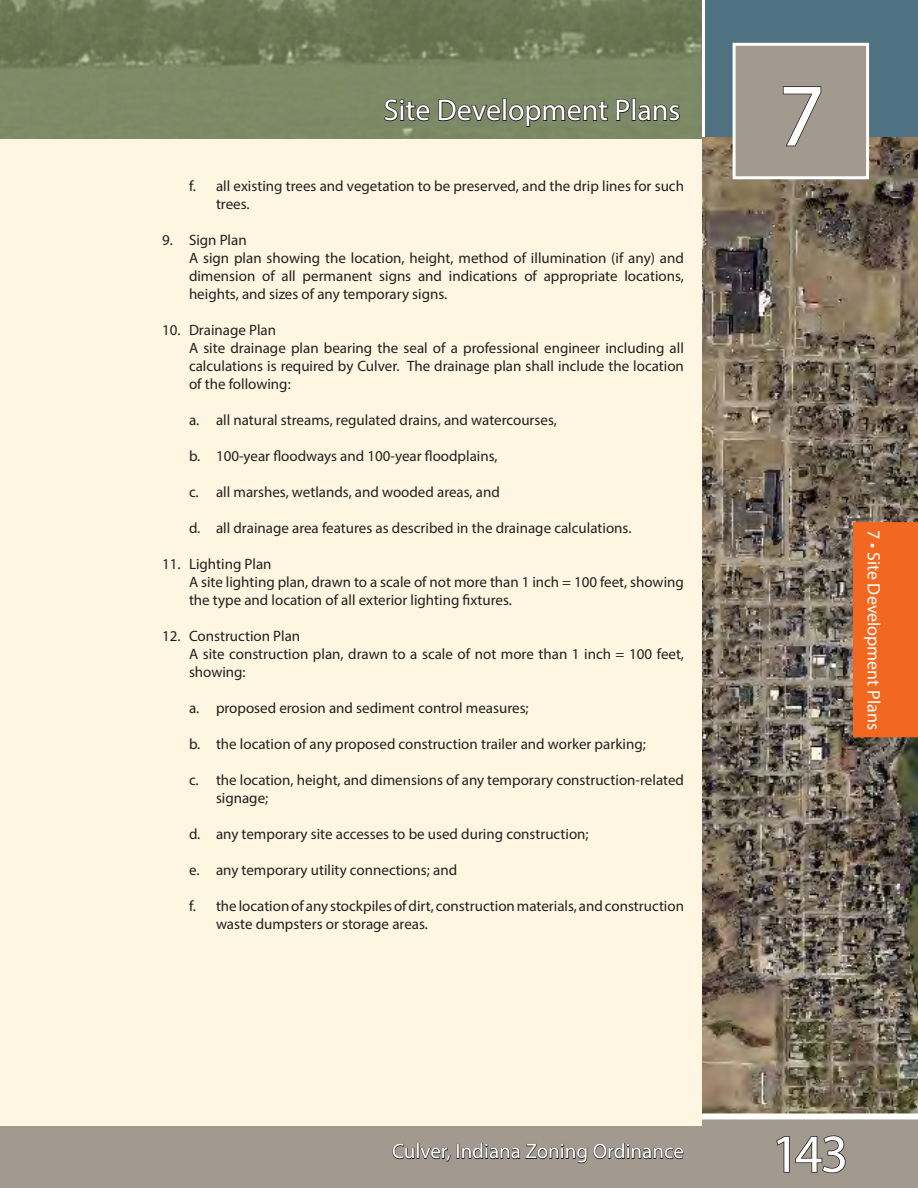
<style>
.page{position:relative;width:918px;height:1188px;background:#fff}
.page>*{position:absolute;margin:0;border:0;box-sizing:border-box;transform-origin:0 0}
.t1{font:90px "Myriad Pro";color:#fff}
.t2{font:54px "Myriad Pro";color:#fff}
.t3{font:30px "Myriad Pro";color:#fff}
.t4{font:21px "Myriad Pro";color:#fff}
.Section{font:18px "Myriad Pro";color:#fff}
.Section_a{font:15px/18px "Myriad Pro";color:#231f20}
.Section_1t{font:15px/18px "Myriad Pro";color:#231f20;text-align:justify}
.Section__1{font:15px "Myriad Pro";color:#231f20}
</style>
<div class="page">
<svg style="left:0;top:0;width:702px;height:139px;background:#75825e"></svg>
<div style="left:702px;top:0;width:216px;height:140px;background:#4e7282"></div>
<hr style="left:702px;top:0;width:3px;height:1188px;background:#fff">
<svg style="left:383px;top:98px;width:48px;height:24px"></svg>
<svg style="left:437px;top:98px;width:64px;height:24px;background:#5e654e"></svg>
<div style="left:502px;top:98px;width:5px;height:23px;border:2px solid #231f20"></div>
<svg style="left:508px;top:100px;width:101px;height:39px;background:#6a7458"></svg>
<svg style="left:615px;top:98px;width:16px;height:24px"></svg>
<div style="left:632px;top:98px;width:4px;height:23px;border:2px solid #231f20"></div>
<svg style="left:637px;top:104px;width:44px;height:35px;background:#687156"></svg>
<img style="left:702px;top:137px;width:216px;height:976px">
<div style="left:733px;top:43px;width:136px;height:136px;background:#a39a8f;border:3px solid #fff"></div>
<svg style="left:782px;top:86px;width:40px;height:61px"></svg>
<div style="left:0;top:1113px;width:918px;height:75px;background:#a39a8f"></div>
<svg style="left:392px;top:1132px;width:59px;height:31px;background:#8d857c"></svg>
<svg style="left:457px;top:1125px;width:227px;height:53px;background:#978f85"></svg>
<div style="left:0;top:139px;width:702px;height:986px;background:#fef6e0"></div>
<svg style="left:775px;top:1135px;width:71px;height:39px;background:#867e76"></svg>
<div style="left:853px;top:522px;width:65px;height:215px;background:#f36821"></div>
<h3 class="t3" style="left:384px;top:92px;width:298px">Site Development Plans</h3>
<p class="t1" style="left:778px;top:60px;width:48px">7</p>
<p class="Section_a" style="left:216px;top:176px;width:470px;text-indent:-27px">f. all existing trees and vegetation to be preserved, and the drip lines for such trees.</p>
<p class="Section__1" style="left:162px;top:230px;width:86px">9. Sign Plan</p>
<p class="Section_1t" style="left:189px;top:248px;width:496px">A sign plan showing the location, height, method of illumination (if any) and dimension of all permanent signs and indications of appropriate locations, heights, and sizes of any temporary signs.</p>
<p class="Section__1" style="left:162px;top:320px;width:116px">10. Drainage Plan</p>
<p class="Section_1t" style="left:189px;top:338px;width:496px">A site drainage plan bearing the seal of a professional engineer including all calculations is required by Culver. The drainage plan shall include the location of the following:</p>
<p class="Section_a" style="left:189px;top:410px;width:369px">a. all natural streams, regulated drains, and watercourses,</p>
<p class="Section_a" style="left:189px;top:446px;width:310px">b. 100-year floodways and 100-year floodplains,</p>
<p class="Section_a" style="left:189px;top:482px;width:312px">c. all marshes, wetlands, and wooded areas, and</p>
<p class="Section_a" style="left:189px;top:518px;width:443px">d. all drainage area features as described in the drainage calculations.</p>
<p class="Section__1" style="left:162px;top:554px;width:111px">11. Lighting Plan</p>
<p class="Section_1t" style="left:189px;top:572px;width:496px">A site lighting plan, drawn to a scale of not more than 1 inch = 100 feet, showing the type and location of all exterior lighting fixtures.</p>
<p class="Section__1" style="left:162px;top:626px;width:140px">12. Construction Plan</p>
<p class="Section_1t" style="left:189px;top:644px;width:497px">A site construction plan, drawn to a scale of not more than 1 inch = 100 feet, showing:</p>
<p class="Section_a" style="left:189px;top:698px;width:341px">a. proposed erosion and sediment control measures;</p>
<p class="Section_a" style="left:189px;top:734px;width:458px">b. the location of any proposed construction trailer and worker parking;</p>
<p class="Section_a" style="left:216px;top:770px;width:470px;text-indent:-27px">c. the location, height, and dimensions of any temporary construction-related signage;</p>
<p class="Section_a" style="left:189px;top:824px;width:401px">d. any temporary site accesses to be used during construction;</p>
<p class="Section_a" style="left:189px;top:860px;width:270px">e. any temporary utility connections; and</p>
<p class="Section_a" style="left:216px;top:896px;width:470px;text-indent:-27px">f. the location of any stockpiles of dirt, construction materials, and construction waste dumpsters or storage areas.</p>
<p class="Section" style="left:885px;top:530px;width:201px;rotate:90deg">7 • Site Development Plans</p>
<h3 class="t4" style="left:392px;top:1138px;width:293px">Culver, Indiana Zoning Ordinance</h3>
<p class="t2" style="left:772px;top:1121px;width:78px">143</p>
</div>
